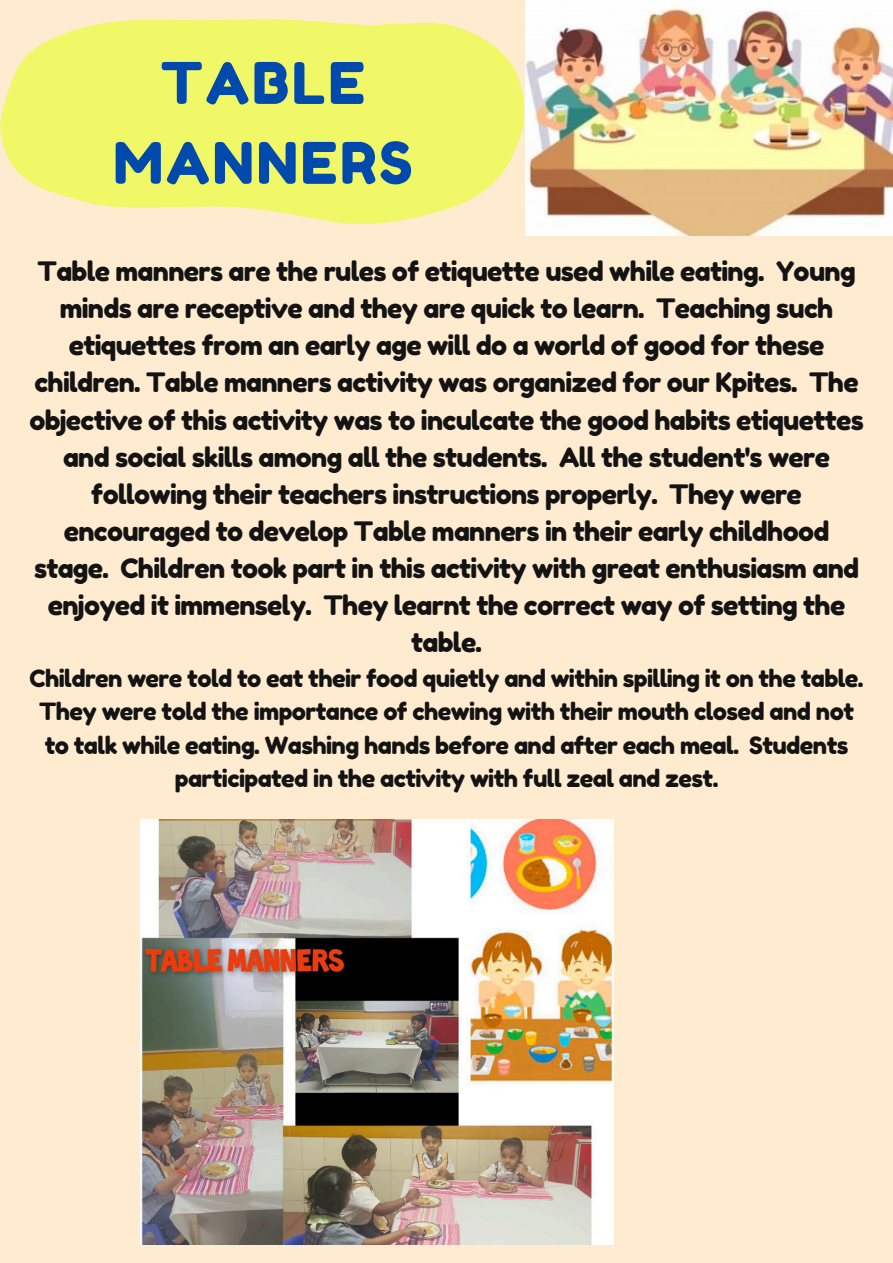
<style>
.page{position:relative;width:893px;height:1263px;background:#feebd0}
.page>*{position:absolute;margin:0;border:0;box-sizing:border-box;transform-origin:0 0}
.t1{font:57.22px/79.9px "Fredoka One";letter-spacing:.05em;color:#004aad;text-align:center}
.t2{font:26.7px/37.1px "Fredoka One";letter-spacing:-.025em;color:#141313;text-align:center}
.t3{font:23.7px/33.2px "Fredoka One";letter-spacing:-.025em;color:#141313;text-align:center}
</style>
<div class="page">
<svg style="left:0;top:18px;width:526px;height:211px;fill:#f1f867"></svg>
<img style="left:141px;top:820px;width:473px;height:424px">
<img style="left:526px;top:0;width:367px;height:236px">
<p class="t1" style="left:113px;top:43px;width:301px">TABLE<br>MANNERS</p>
<p class="t2" style="left:29px;top:253px;width:836px">Table manners are the rules of etiquette used while eating. Young minds are receptive and they are quick to learn. Teaching such etiquettes from an early age will do a world of good for these children. Table manners activity was organized for our Kpites. The objective of this activity was to inculcate the good habits etiquettes and social skills among all the students. All the student's were following their teachers instructions properly. They were encouraged to develop Table manners in their early childhood stage. Children took part in this activity with great enthusiasm and enjoyed it immensely. They learnt the correct way of setting the table.</p>
<h1 class="t3" style="left:30px;top:662px;width:835px">Children were told to eat their food quietly and within spilling it on the table.<br>They were told the importance of chewing with their mouth closed and not to talk while eating. Washing hands before and after each meal. Students participated in the activity with full zeal and zest.</h1>
</div>
